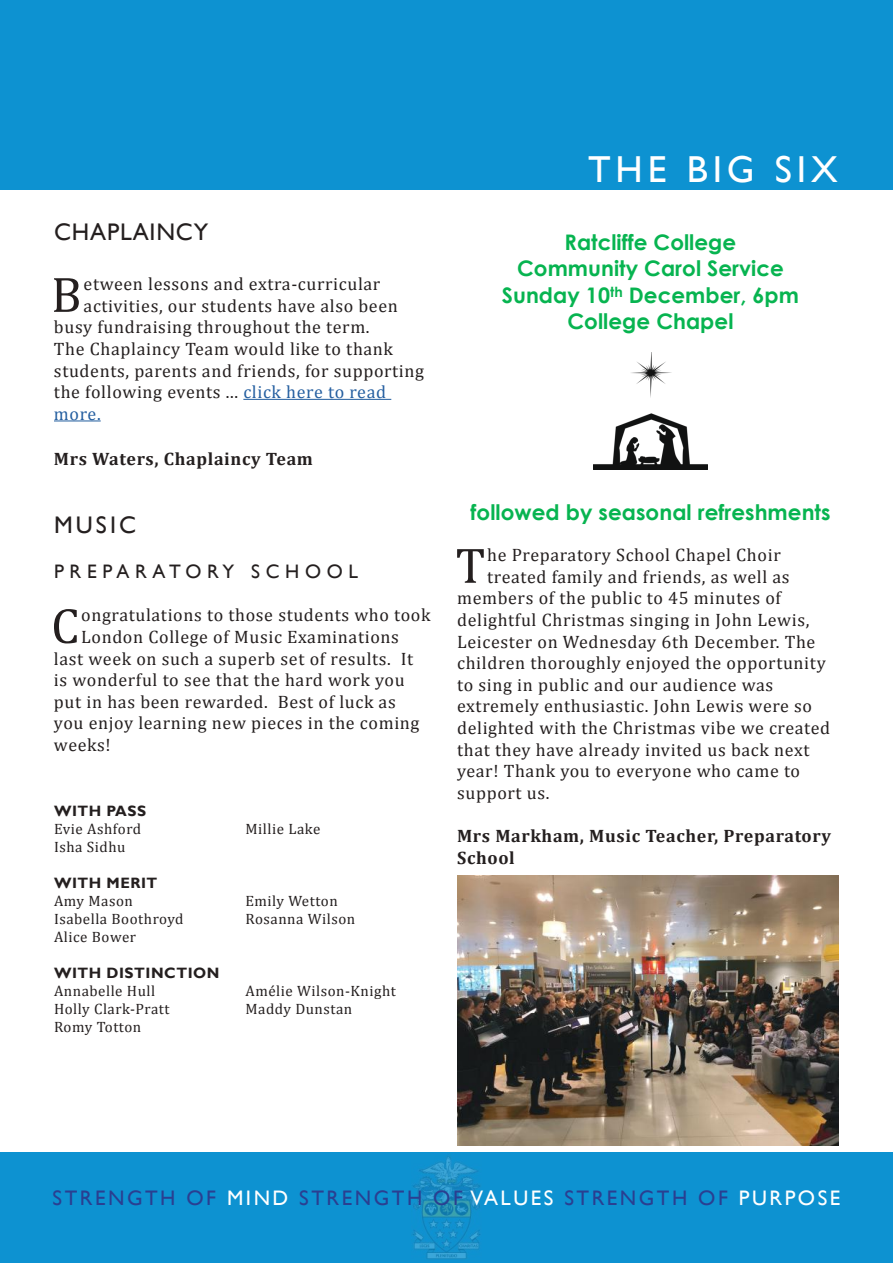
<style>
.page{position:relative;width:893px;height:1263px;background:#fff}
.page>*{position:absolute;margin:0;border:0;box-sizing:border-box;transform-origin:0 0}
.t1{font:50.4px "Cambria";color:#241f1f}
.t2{font:37.5px "Gill Sans";letter-spacing:.13em;color:#fff}
.t3{font:24px "Gill Sans";letter-spacing:.035em;color:#241f1f}
.t4{font:700 21.45px/26.4px "Century Gothic";letter-spacing:.005em;color:#07b450;text-align:center}
.t5{font:21px "Gill Sans";letter-spacing:.12em;color:#2a3f91}
.t6{font:19.5px "Gill Sans";letter-spacing:.29em;color:#241f1f}
.t7{font:18px "Cambria";letter-spacing:.035em;color:#241f1f}
.t8{font:700 18px/21.6px "Cambria";letter-spacing:.035em;color:#241f1f}
.t9{font:18px "Cambria";color:#255fa0}
.t10{font:15px/18px "Cambria";letter-spacing:.035em;color:#241f1f}
.t11{font:700 15px "Gill Sans";color:#241f1f}
.s1{color:#255fa0}
.s2{color:#fff}
</style>
<div class="page">
<div style="left:0;top:0;width:893px;height:189px;background:#0d92d1"></div>
<div style="left:0;top:1152px;width:893px;height:111px;background:#0d92d1"></div>
<img style="left:412px;top:1156px;width:68px;height:103px">
<hr style="left:243px;top:399px;width:148px;height:1px;background:#255fa0">
<hr style="left:54px;top:420px;width:47px;height:1px;background:#255fa0">
<img style="left:457px;top:875px;width:382px;height:270px">
<img style="left:593px;top:352px;width:114px;height:118px">
<h3 class="t3" style="left:54px;top:218px;width:156px">CHAPLAINCY</h3>
<h1 class="t1" style="left:51px;top:265px;width:32px">B</h1>
<p class="t7" style="left:84px;top:273px;width:298px">etween lessons and extra-curricular</p>
<p class="t7" style="left:84px;top:295px;width:316px">activities, our students have also been</p>
<p class="t7" style="left:54px;top:317px;width:317px">busy fundraising throughout the term.</p>
<p class="t7" style="left:54px;top:338px;width:341px">The Chaplaincy Team would like to thank</p>
<p class="t7" style="left:54px;top:360px;width:372px">students, parents and friends, for supporting</p>
<p class="t7" style="left:54px;top:381px;width:334px">the following events ... <span class="s1">click here to read</span></p>
<p class="t9" style="left:54px;top:403px;width:48px">more.</p>
<p class="t8" style="left:54px;top:448px;width:260px">Mrs Waters, Chaplaincy Team</p>
<h3 class="t3" style="left:54px;top:511px;width:84px">MUSIC</h3>
<p class="t6" style="left:54px;top:560px;width:306px">PREPARATORY SCHOOL</p>
<h1 class="t1" style="left:51px;top:596px;width:30px">C</h1>
<p class="t7" style="left:81px;top:605px;width:351px">ongratulations to those students who took</p>
<p class="t7" style="left:81px;top:626px;width:319px">London College of Music Examinations</p>
<p class="t7" style="left:54px;top:648px;width:361px">last week on such a superb set of results. It</p>
<p class="t7" style="left:54px;top:669px;width:352px">is wonderful to see that the hard work you</p>
<p class="t7" style="left:54px;top:691px;width:343px">put in has been rewarded. Best of luck as</p>
<p class="t7" style="left:54px;top:713px;width:367px">you enjoy learning new pieces in the coming</p>
<p class="t7" style="left:54px;top:734px;width:58px">weeks!</p>
<p class="t11" style="left:54px;top:802px;width:13px">WITH</p>
<p class="t11" style="left:107px;top:802px;width:41px">PASS</p>
<p class="t10" style="left:54px;top:820px;width:89px">Evie Ashford<br>Isha Sidhu</p>
<p class="t11" style="left:54px;top:874px;width:13px">WITH</p>
<p class="t11" style="left:107px;top:874px;width:11px">MERIT</p>
<p class="t10" style="left:54px;top:892px;width:131px">Amy Mason<br>Isabella Boothroyd<br>Alice Bower</p>
<p class="t11" style="left:54px;top:964px;width:13px">WITH</p>
<p class="t11" style="left:107px;top:964px;width:39px">DI STINCTI</p>
<p class="t11" style="left:193px;top:964px;width:25px">ON</p>
<p class="t10" style="left:54px;top:982px;width:117px">Annabelle Hull<br>Holly Clark-Pratt<br>Romy Totton</p>
<p class="t10" style="left:245px;top:820px;width:76px">Millie Lake</p>
<p class="t10" style="left:245px;top:892px;width:111px">Emily Wetton<br>Rosanna Wilson</p>
<p class="t10" style="left:245px;top:982px;width:152px">Amélie Wilson-Knight<br>Maddy Dunstan</p>
<h2 class="t2" style="left:588px;top:147px;width:251px">THE BIG SIX</h2>
<p class="t4" style="left:502px;top:228px;width:298px">Ratcliffe College<br>Community Carol Service<br>Sunday 10<sup>th</sup> December, 6pm<br>College Chapel</p>
<p class="t4" style="left:471px;top:498px;width:361px">followed by seasonal refreshments</p>
<h1 class="t1" style="left:455px;top:536px;width:31px">T</h1>
<p class="t7" style="left:487px;top:544px;width:295px">he Preparatory School Chapel Choir</p>
<p class="t7" style="left:487px;top:566px;width:304px">treated family and friends, as well as</p>
<p class="t7" style="left:457px;top:588px;width:325px">members of the public to 45 minutes of</p>
<p class="t7" style="left:457px;top:609px;width:354px">delightful Christmas singing in John Lewis,</p>
<p class="t7" style="left:457px;top:631px;width:360px">Leicester on Wednesday 6th December. The</p>
<p class="t7" style="left:457px;top:652px;width:370px">children thoroughly enjoyed the opportunity</p>
<p class="t7" style="left:457px;top:674px;width:318px">to sing in public and our audience was</p>
<p class="t7" style="left:457px;top:696px;width:357px">extremely enthusiastic. John Lewis were so</p>
<p class="t7" style="left:457px;top:717px;width:375px">delighted with the Christmas vibe we created</p>
<p class="t7" style="left:457px;top:739px;width:354px">that they have already invited us back next</p>
<p class="t7" style="left:457px;top:760px;width:344px">year! Thank you to everyone who came to</p>
<p class="t7" style="left:457px;top:782px;width:94px">support us.</p>
<p class="t8" style="left:457px;top:824px;width:375px">Mrs Markham, Music Teacher, Preparatory<br>School</p>
<p class="t5" style="left:53px;top:1185px;width:789px">STRENGTH OF <span class="s2">MIND</span> STRENGTH OF <span class="s2">VALUES</span> STRENGTH OF <span class="s2">PURPOSE</span></p>
</div>
